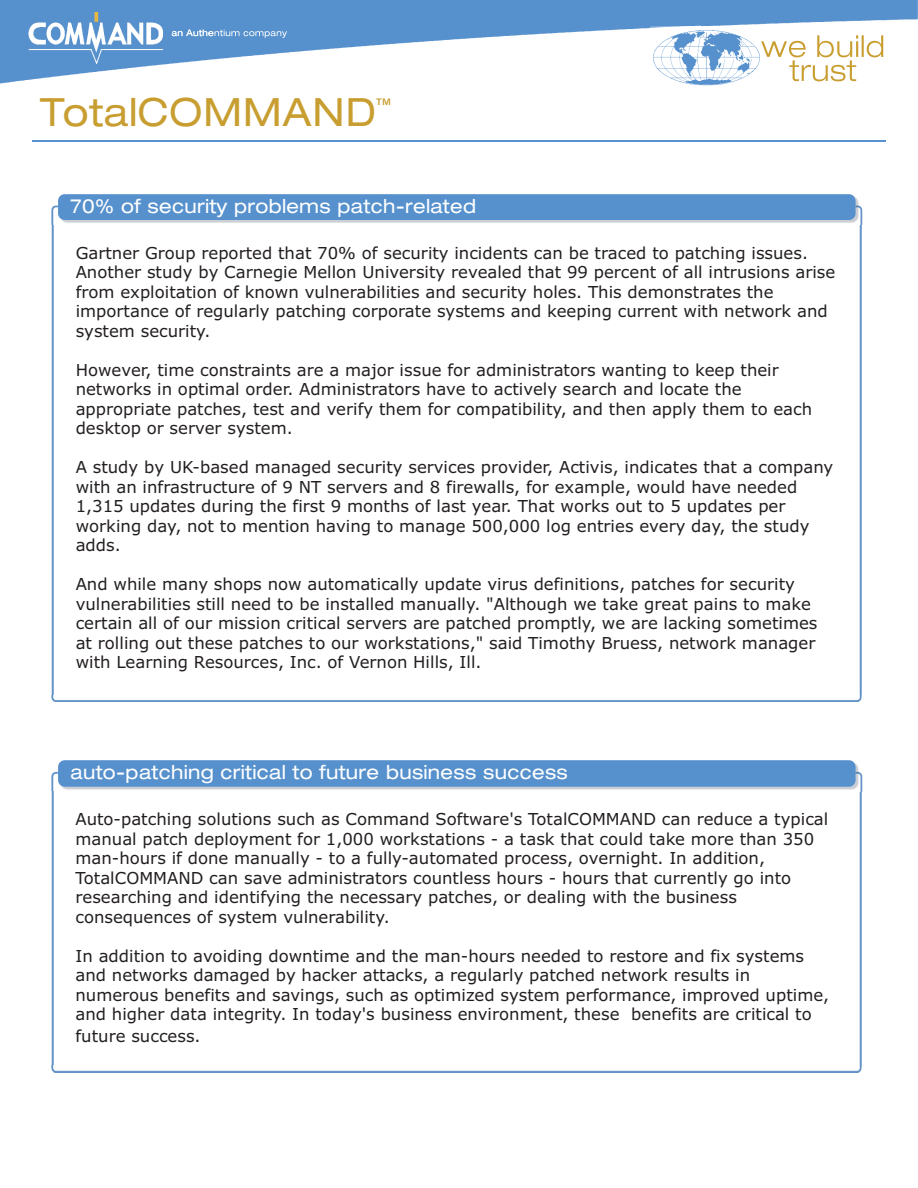
<style>
.page{position:relative;width:918px;height:1188px;background:#fff}
.page>*{position:absolute;margin:0;border:0;box-sizing:border-box;transform-origin:0 0}
.t1{font:expanded 39px "Helvetica Neue";color:#c89e31}
.t2{font:expanded 19.5px "Helvetica Neue";color:#fff}
.t3{font:16.5px/19.5px "Verdana";color:#231f1f}
.t4{font:expanded 16.2px "Helvetica Neue";color:#c89e31}
</style>
<div class="page">
<img style="left:0;top:0;width:701px;height:84px">
<img style="left:701px;top:0;width:217px;height:42px">
<img style="left:794px;top:42px;width:90px;height:40px">
<img style="left:29px;top:12px;width:134px;height:52px">
<img style="left:651px;top:26px;width:111px;height:60px">
<img style="left:762px;top:35px;width:121px;height:22px">
<svg style="left:761px;top:35px;width:1px;height:22px"></svg>
<img style="left:789px;top:60px;width:67px;height:21px">
<hr style="left:32px;top:140px;width:854px;height:2px;background:#5692cd">
<img style="left:51px;top:194px;width:812px;height:31px">
<img style="left:51px;top:694px;width:811px;height:8px">
<img style="left:51px;top:225px;width:3px;height:469px">
<img style="left:859px;top:225px;width:3px;height:469px">
<img style="left:51px;top:760px;width:812px;height:32px">
<img style="left:51px;top:1065px;width:811px;height:7px">
<img style="left:51px;top:792px;width:3px;height:273px">
<img style="left:859px;top:792px;width:3px;height:273px">
<svg style="left:172px;top:30px;width:115px;height:8px"></svg>
<h1 class="t1" style="left:40px;top:98px;width:338px">TotalCOMMAND</h1>
<p class="t4" style="left:376px;top:99px;width:17px">™</p>
<p class="t2" style="left:71px;top:198px;width:407px">70% of security problems patch-related</p>
<p class="t3" style="left:76px;top:245px;width:761px">Gartner Group reported that 70% of security incidents can be traced to patching issues.<br>Another study by Carnegie Mellon University revealed that 99 percent of all intrusions arise from exploitation of known vulnerabilities and security holes. This demonstrates the importance of regularly patching corporate systems and keeping current with network and system security.</p>
<p class="t3" style="left:76px;top:362px;width:738px">However, time constraints are a major issue for administrators wanting to keep their networks in optimal order. Administrators have to actively search and locate the appropriate patches, test and verify them for compatibility, and then apply them to each desktop or server system.</p>
<p class="t3" style="left:76px;top:459px;width:759px">A study by UK-based managed security services provider, Activis, indicates that a company with an infrastructure of 9 NT servers and 8 firewalls, for example, would have needed 1,315 updates during the first 9 months of last year. That works out to 5 updates per working day, not to mention having to manage 500,000 log entries every day, the study adds.</p>
<p class="t3" style="left:76px;top:576px;width:743px">And while many shops now automatically update virus definitions, patches for security vulnerabilities still need to be installed manually. "Although we take great pains to make certain all of our mission critical servers are patched promptly, we are lacking sometimes at rolling out these patches to our workstations," said Timothy Bruess, network manager with Learning Resources, Inc. of Vernon Hills, Ill.</p>
<p class="t2" style="left:70px;top:765px;width:499px">auto-patching critical to future business success</p>
<p class="t3" style="left:75px;top:811px;width:754px">Auto-patching solutions such as Command Software's TotalCOMMAND can reduce a typical manual patch deployment for 1,000 workstations - a task that could take more than 350 man-hours if done manually - to a fully-automated process, overnight. In addition, TotalCOMMAND can save administrators countless hours - hours that currently go into researching and identifying the necessary patches, or dealing with the business consequences of system vulnerability.</p>
<p class="t3" style="left:75px;top:948px;width:755px">In addition to avoiding downtime and the man-hours needed to restore and fix systems and networks damaged by hacker attacks, a regularly patched network results in numerous benefits and savings, such as optimized system performance, improved uptime, and higher data integrity. In today's business environment, these benefits are critical to</p>
<p class="t3" style="left:75px;top:1028px;width:127px">future success.</p>
</div>
